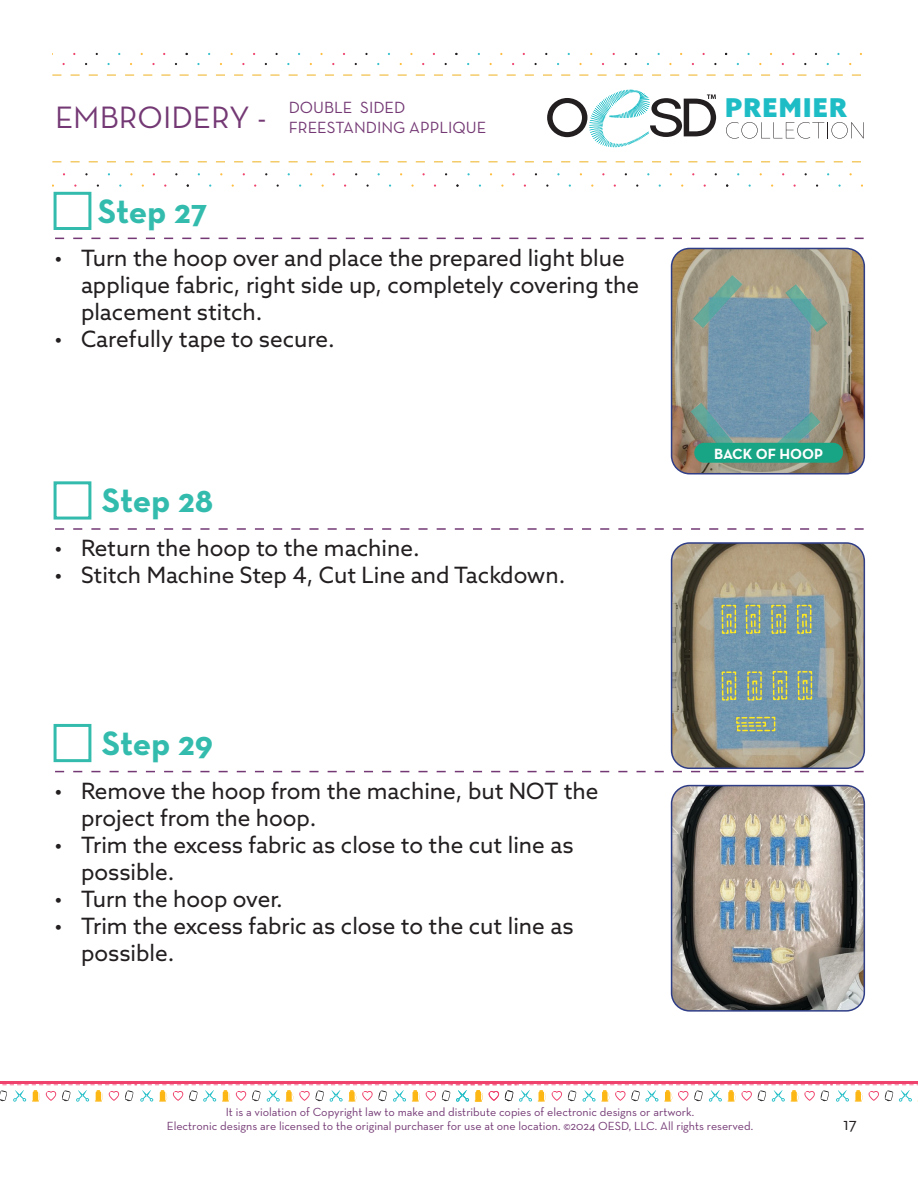
<style>
.page{position:relative;width:918px;height:1188px;background:#fff}
.page>*{position:absolute;margin:0;border:0;box-sizing:border-box;transform-origin:0 0}
.t1{font:700 34.5px "Neutra Text";letter-spacing:-.005em;color:#33bcad}
.t2{font:31.5px "Neutra Text";color:#743974}
.t3{font:900 25.95px "Azo Sans";letter-spacing:.05em;color:#1ebdc6}
.t4{font:22.5px/27px "Azo Sans";color:#231f20}
.t5{font:18px "Neutra Text";color:#231f20}
.t6{font:16.5px/19.8px "Neutra Text";color:#743974}
.t7{font:700 15px "Neutra Text";color:#fff}
.t8{font:12px "Neutra Text";color:#743974}
</style>
<div class="page">
<div style="left:54px;top:192px;width:37px;height:38px;border:3px solid #33bcad"></div>
<div style="left:54px;top:481px;width:37px;height:39px;border:3px solid #33bcad"></div>
<div style="left:54px;top:724px;width:37px;height:38px;border:3px solid #33bcad"></div>
<svg style="left:55px;top:238px;width:809px;height:1px"></svg>
<img style="left:672px;top:248px;width:192px;height:226px">
<div style="left:671px;top:248px;width:194px;height:226px;border:2px solid #2f3e87;border-radius:18px"></div>
<svg style="left:55px;top:528px;width:809px;height:2px"></svg>
<img style="left:672px;top:545px;width:192px;height:223px">
<div style="left:671px;top:542px;width:194px;height:227px;border:2px solid #2f3e87;border-radius:18px"></div>
<svg style="left:55px;top:771px;width:809px;height:1px"></svg>
<img style="left:672px;top:786px;width:192px;height:223px">
<div style="left:671px;top:785px;width:194px;height:227px;border:2px solid #2f3e87;border-radius:18px"></div>
<svg style="left:693px;top:275px;width:49px;height:53px;background:#839e98"></svg>
<svg style="left:785px;top:284px;width:43px;height:48px;background:#819f99"></svg>
<svg style="left:691px;top:403px;width:42px;height:48px;background:#719494"></svg>
<svg style="left:774px;top:412px;width:47px;height:31px"></svg>
<div style="left:694px;top:443px;width:149px;height:20px;background:#18a585;border-radius:10px"></div>
<svg style="left:52px;top:74px;width:809px;height:2px"></svg>
<svg style="left:52px;top:161px;width:809px;height:2px"></svg>
<svg style="left:547px;top:89px;width:170px;height:59px"></svg>
<svg style="left:726px;top:122px;width:122px;height:17px"></svg>
<svg style="left:851px;top:122px;width:13px;height:17px"></svg>
<hr style="left:451px;top:1081px;width:381px;height:2px;background:#ef436d">
<hr style="left:831px;top:1081px;width:87px;height:2px;background:#ef436d">
<svg style="left:827px;top:1084px;width:91px;height:18px"></svg>
<hr style="left:0;top:1081px;width:137px;height:2px;background:#ef436d">
<hr style="left:135px;top:1081px;width:381px;height:2px;background:#ef436d">
<svg style="left:0;top:1084px;width:442px;height:18px"></svg>
<svg style="left:442px;top:1084px;width:385px;height:18px"></svg>
<svg style="left:721px;top:604px;width:16px;height:31px"></svg>
<svg style="left:721px;top:671px;width:16px;height:30px"></svg>
<svg style="left:770px;top:604px;width:17px;height:31px"></svg>
<svg style="left:772px;top:670px;width:16px;height:31px"></svg>
<svg style="left:735px;top:716px;width:41px;height:16px"></svg>
<svg style="left:745px;top:604px;width:16px;height:31px"></svg>
<svg style="left:747px;top:671px;width:16px;height:30px"></svg>
<svg style="left:796px;top:604px;width:16px;height:31px"></svg>
<svg style="left:797px;top:670px;width:16px;height:31px"></svg>
<p class="t2" style="left:55px;top:98px;width:213px">EMBROIDERY -</p>
<p class="t6" style="left:289px;top:97px;width:199px">DOUBLE SIDED<br>FREESTANDING APPLIQUE</p>
<p class="t1" style="left:98px;top:189px;width:111px">Step 27</p>
<p class="t4" style="left:81px;top:244px;width:560px;text-indent:-27px">• Turn the hoop over and place the prepared light blue applique fabric, right side up, completely covering the placement stitch.</p>
<p class="t4" style="left:54px;top:325px;width:282px">• Carefully tape to secure.</p>
<p class="t1" style="left:102px;top:479px;width:113px">Step 28</p>
<p class="t4" style="left:54px;top:534px;width:367px">• Return the hoop to the machine.</p>
<p class="t4" style="left:54px;top:561px;width:513px">• Stitch Machine Step 4, Cut Line and Tackdown.</p>
<p class="t1" style="left:102px;top:722px;width:113px">Step 29</p>
<p class="t4" style="left:81px;top:777px;width:519px;text-indent:-27px">• Remove the hoop from the machine, but NOT the project from the hoop.</p>
<p class="t4" style="left:81px;top:831px;width:494px;text-indent:-27px">• Trim the excess fabric as close to the cut line as possible.</p>
<p class="t4" style="left:54px;top:885px;width:230px">• Turn the hoop over.</p>
<p class="t4" style="left:81px;top:912px;width:494px;text-indent:-27px">• Trim the excess fabric as close to the cut line as possible.</p>
<p class="t3" style="left:725px;top:91px;width:123px">PREMIER</p>
<p class="t7" style="left:714px;top:444px;width:111px">BACK OF HOOP</p>
<p class="t8" style="left:226px;top:1105px;width:470px">It is a violation of Copyright law to make and distribute copies of electronic designs or artwork.</p>
<p class="t8" style="left:167px;top:1119px;width:588px">Electronic designs are licensed to the original purchaser for use at one location. ©2024 OESD, LLC. All rights reserved.</p>
<p class="t5" style="left:844px;top:1113px;width:15px">17</p>
</div>
